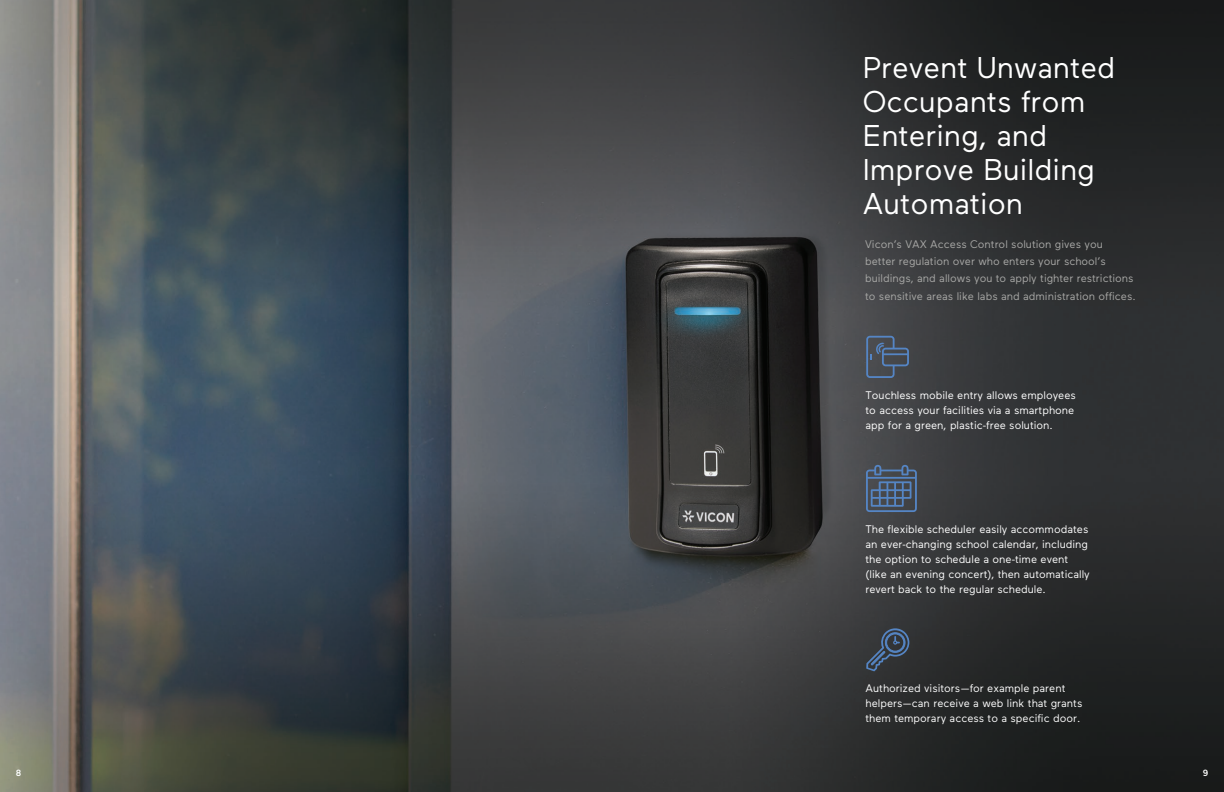
<style>
.page{position:relative;width:1224px;height:792px;background:#fff}
.page>*{position:absolute;margin:0;border:0;box-sizing:border-box;transform-origin:0 0}
.t1{font:30px/34px "Maax";color:#fff}
.t2{font:11px/15px "Maax";color:#fff}
.t3{font:11px "Maax";color:#a8a8a6}
.t4{font:500 9px "Maax";color:#fff}
</style>
<div class="page">
<img style="left:0;top:0;width:1224px;height:792px">
<svg style="left:866px;top:336px;width:43px;height:42px;background:#4a5768"></svg>
<svg style="left:866px;top:628px;width:43px;height:43px;background:#3a4756"></svg>
<svg style="left:866px;top:465px;width:51px;height:47px;background:#4b5e77"></svg>
<p class="t1" style="left:863px;top:49px;width:254px">Prevent Unwanted<br>Occupants from<br>Entering, and<br>Improve Building<br>Automation</p>
<p class="t3" style="left:865px;top:237px;width:239px">Vicon’s VAX Access Control solution gives you</p>
<p class="t3" style="left:865px;top:254px;width:242px">better regulation over who enters your school’s</p>
<p class="t3" style="left:865px;top:271px;width:270px">buildings, and allows you to apply tighter restrictions</p>
<p class="t3" style="left:865px;top:289px;width:272px">to sensitive areas like labs and administration offices.</p>
<p class="t2" style="left:866px;top:387px;width:212px">Touchless mobile entry allows employees to access your facilities via a smartphone app for a green, plastic-free solution.</p>
<p class="t2" style="left:866px;top:521px;width:226px">The flexible scheduler easily accommodates an ever-changing school calendar, including the option to schedule a one-time event (like an evening concert), then automatically revert back to the regular schedule.</p>
<p class="t2" style="left:866px;top:680px;width:218px">Authorized visitors—for example parent helpers—can receive a web link that grants them temporary access to a specific door.</p>
<p class="t4" style="left:16px;top:767px;width:7px">8</p>
<p class="t4" style="left:1203px;top:767px;width:7px">9</p>
</div>
